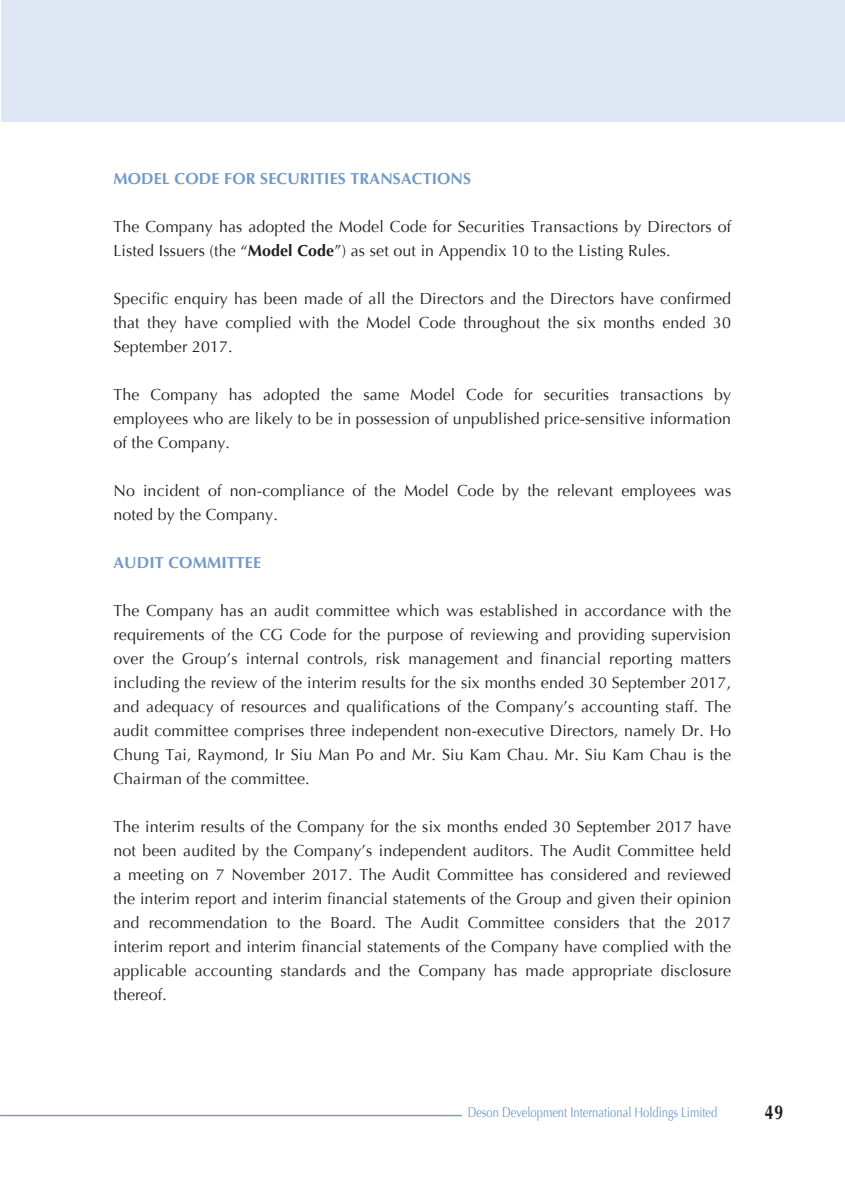
<style>
.page{position:relative;width:845px;height:1191px;background:#fff}
.page>*{position:absolute;margin:0;border:0;box-sizing:border-box;transform-origin:0 0}
.t1{font:700 20px "Optima";color:#231f20;scale:.8 1}
.t2{font:16px/24px "Optima";letter-spacing:.01em;color:#231f20;text-align:justify}
.t3{font:700 16px "Optima";letter-spacing:.01em;color:#719ac7}
.t4{font:14px "Optima";color:#719ac7;scale:.8 1}
.s1{font-weight:700}
</style>
<div class="page">
<hr style="left:0;top:1114px;width:462px;height:2px;background:#719ac7">
<div style="left:1px;top:0;width:844px;height:121px;background:#dde6f2"></div>
<p class="t3" style="left:113px;top:169px;width:359px">MODEL CODE FOR SECURITIES TRANSACTIONS</p>
<p class="t2" style="left:113px;top:214px;width:619px">The Company has adopted the Model Code for Securities Transactions by Directors of<br>Listed Issuers (the “<span class="s1">Model Code</span>”) as set out in Appendix 10 to the Listing Rules.</p>
<p class="t2" style="left:113px;top:286px;width:619px">Specific enquiry has been made of all the Directors and the Directors have confirmed that they have complied with the Model Code throughout the six months ended 30<br>September 2017.</p>
<p class="t2" style="left:113px;top:382px;width:619px">The Company has adopted the same Model Code for securities transactions by employees who are likely to be in possession of unpublished price-sensitive information of the Company.</p>
<p class="t2" style="left:113px;top:478px;width:619px">No incident of non-compliance of the Model Code by the relevant employees was noted by the Company.</p>
<p class="t3" style="left:113px;top:553px;width:149px">AUDIT COMMITTEE</p>
<p class="t2" style="left:113px;top:598px;width:619px">The Company has an audit committee which was established in accordance with the requirements of the CG Code for the purpose of reviewing and providing supervision over the Group’s internal controls, risk management and financial reporting matters including the review of the interim results for the six months ended 30 September 2017, and adequacy of resources and qualifications of the Company’s accounting staff. The audit committee comprises three independent non-executive Directors, namely Dr. Ho Chung Tai, Raymond, Ir Siu Man Po and Mr. Siu Kam Chau. Mr. Siu Kam Chau is the Chairman of the committee.</p>
<p class="t2" style="left:113px;top:814px;width:619px">The interim results of the Company for the six months ended 30 September 2017 have not been audited by the Company’s independent auditors. The Audit Committee held a meeting on 7 November 2017. The Audit Committee has considered and reviewed the interim report and interim financial statements of the Group and given their opinion and recommendation to the Board. The Audit Committee considers that the 2017 interim report and interim financial statements of the Company have complied with the applicable accounting standards and the Company has made appropriate disclosure thereof.</p>
<p class="t4" style="left:468px;top:1104px;width:313px">Deson Development International Holdings Limited</p>
<p class="t1" style="left:765px;top:1100px;width:25px">49</p>
</div>
